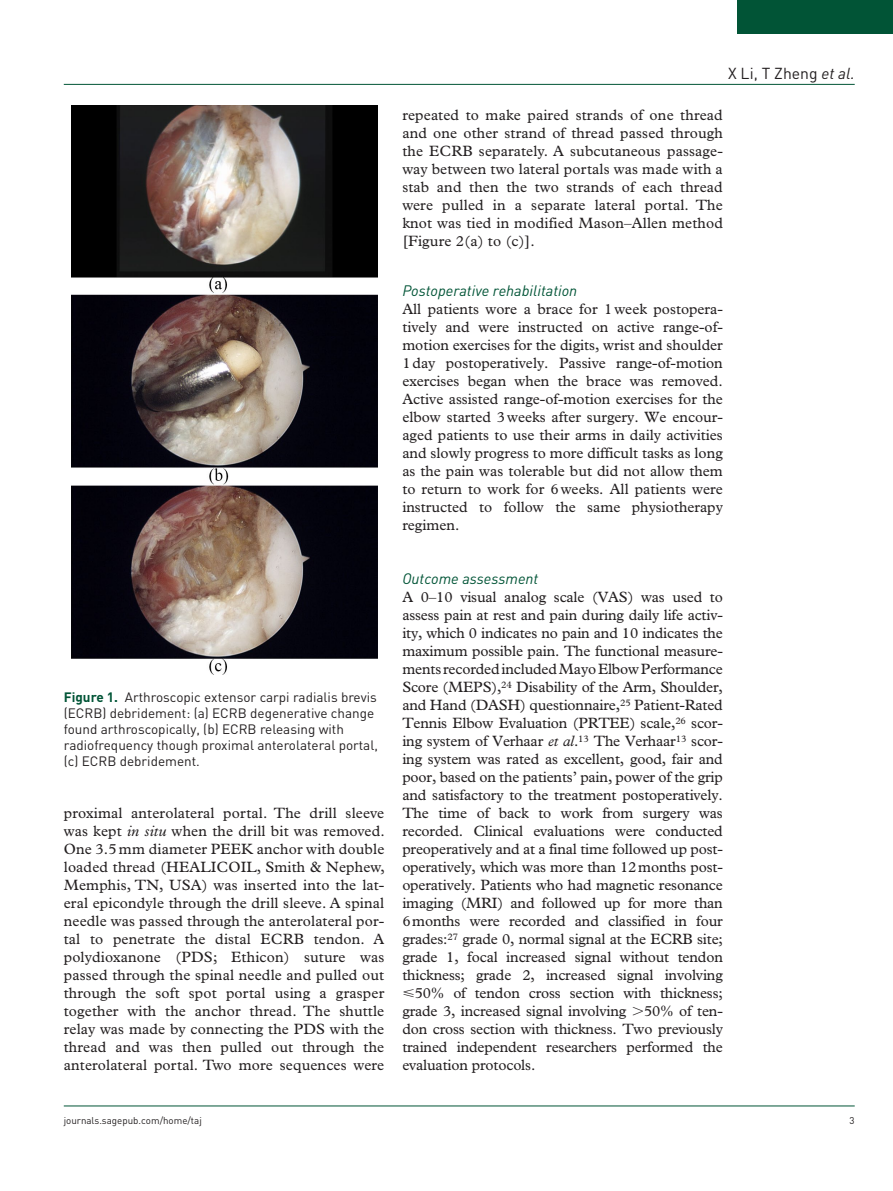
<style>
.page{position:relative;width:893px;height:1191px;background:#fff}
.page>*{position:absolute;margin:0;border:0;box-sizing:border-box;transform-origin:0 0}
.t1{font:15.75px "DIN";color:#231f20}
.t2{font:15px/18px "Plantin Std";color:#231f20;text-align:justify}
.t3{font:italic 15px "DIN";color:#015436}
.t4{font:13.5px/15.8px "DIN";color:#231f20}
.t5{font:9.75px "DIN";color:#231f20}
.s1{font-style:italic}
.s2{font-weight:700;color:#015436}
</style>
<div class="page">
<hr style="left:64px;top:84px;width:791px;height:1px;background:#015436">
<hr style="left:64px;top:1105px;width:791px;height:1px;background:#015436">
<div style="left:738px;top:0;width:155px;height:34px;background:#015436"></div>
<img style="left:71px;top:106px;width:306px;height:568px">
<p class="t1" style="left:728px;top:63px;width:128px">X Li, T Zheng <span class="s1">et al.</span></p>
<p class="t4" style="left:64px;top:689px;width:316px"><span class="s2">Figure 1.</span> Arthroscopic extensor carpi radialis brevis (ECRB) debridement: (a) ECRB degenerative change found arthroscopically, (b) ECRB releasing with radiofrequency though proximal anterolateral portal, (c) ECRB debridement.</p>
<p class="t2" style="left:64px;top:803px;width:323px">proximal anterolateral portal. The drill sleeve was kept <span class="s1">in situ</span> when the drill bit was removed.<br>One 3.5 mm diameter PEEK anchor with double loaded thread (HEALICOIL, Smith &amp; Nephew, Memphis, TN, USA) was inserted into the lat&shy;eral epicondyle through the drill sleeve. A spinal needle was passed through the anterolateral por&shy;tal to penetrate the distal ECRB tendon. A polydioxanone (PDS; Ethicon) suture was passed through the spinal needle and pulled out through the soft spot portal using a grasper together with the anchor thread. The shuttle relay was made by connecting the PDS with the thread and was then pulled out through the anterolateral portal. Two more sequences were</p>
<p class="t2" style="left:402px;top:106px;width:322px">repeated to make paired strands of one thread and one other strand of thread passed through the ECRB separately. A subcutaneous passage&shy;way between two lateral portals was made with a stab and then the two strands of each thread were pulled in a separate lateral portal. The knot was tied in modified Mason–Allen method [Figure 2(a) to (c)].</p>
<p class="t3" style="left:402px;top:281px;width:176px">Postoperative rehabilitation</p>
<p class="t2" style="left:402px;top:300px;width:322px">All patients wore a brace for 1week postopera&shy;tively and were instructed on active range-of&shy;motion exercises for the digits, wrist and shoulder 1day postoperatively. Passive range-of-motion exercises began when the brace was removed.<br>Active assisted range-of-motion exercises for the elbow started 3weeks after surgery. We encour&shy;aged patients to use their arms in daily activities and slowly progress to more difficult tasks as long as the pain was tolerable but did not allow them to return to work for 6weeks. All patients were instructed to follow the same physiotherapy regimen.</p>
<p class="t3" style="left:402px;top:569px;width:138px">Outcome assessment</p>
<p class="t2" style="left:402px;top:588px;width:322px">A 0–10 visual analog scale (VAS) was used to assess pain at rest and pain during daily life activ&shy;ity, which 0 indicates no pain and 10 indicates the maximum possible pain. The functional measure&shy;ments recorded included Mayo Elbow Performance Score (MEPS),<sup>24</sup> Disability of the Arm, Shoulder, and Hand (DASH) questionnaire,<sup>25</sup> Patient-Rated Tennis Elbow Evaluation (PRTEE) scale,<sup>26</sup> scor&shy;ing system of Verhaar <span class="s1">et al</span>.<sup>13</sup> The Verhaar<sup>13</sup> scor&shy;ing system was rated as excellent, good, fair and poor, based on the patients’ pain, power of the grip and satisfactory to the treatment postoperatively.<br>The time of back to work from surgery was recorded. Clinical evaluations were conducted preoperatively and at a final time followed up post&shy;operatively, which was more than 12months post&shy;operatively. Patients who had magnetic resonance imaging (MRI) and followed up for more than 6months were recorded and classified in four grades:<sup>27</sup> grade 0, normal signal at the ECRB site; grade 1, focal increased signal without tendon thickness; grade 2, increased signal involving ⩽50% of tendon cross section with thickness; grade 3, increased signal involving 50% of ten&shy;don cross section with thickness. Two previously trained independent researchers performed the evaluation protocols.</p>
<p class="t5" style="left:64px;top:1114px;width:140px">journals.sagepub.com/home/taj</p>
<p class="t5" style="left:850px;top:1114px;width:7px">3</p>
</div>
